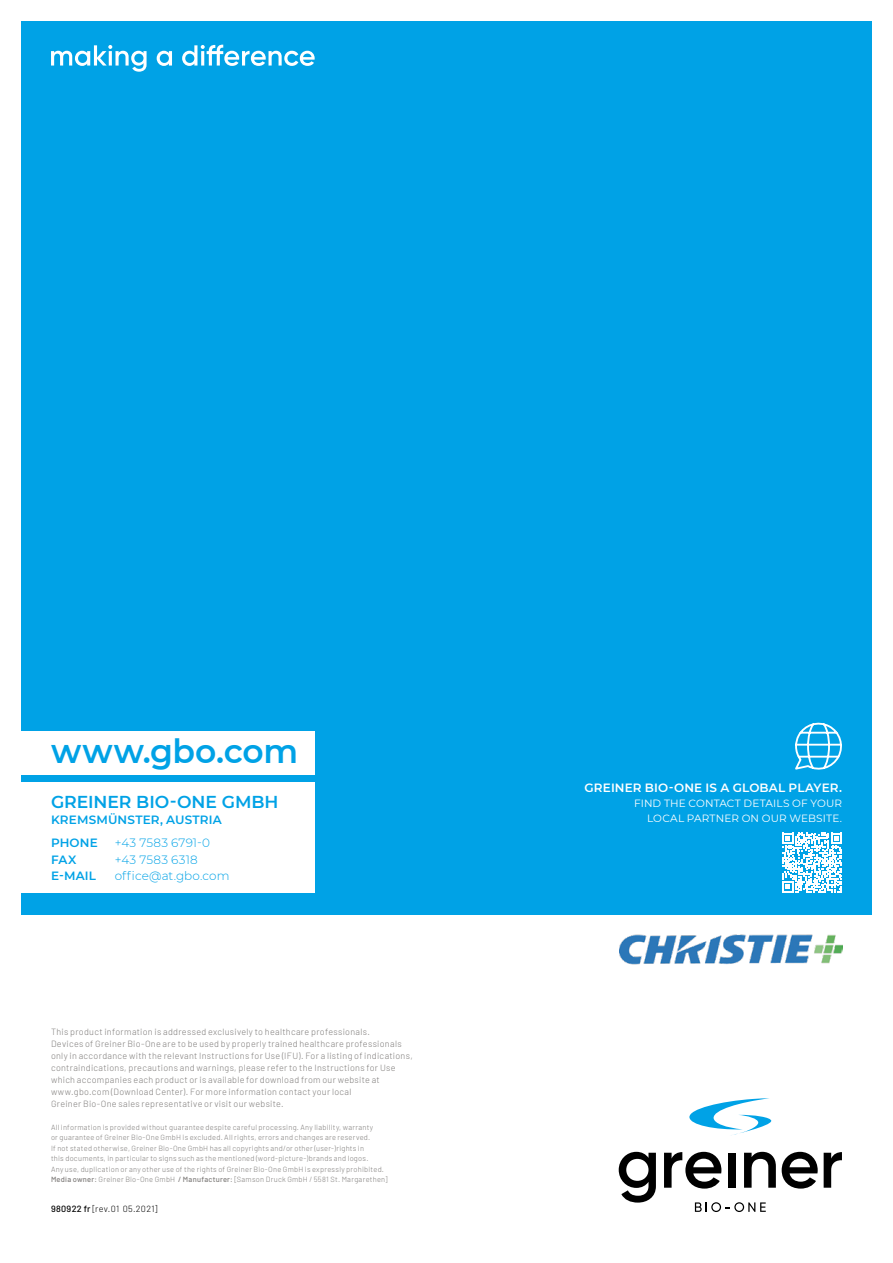
<style>
.page{position:relative;width:893px;height:1263px;background:#fff}
.page>*{position:absolute;margin:0;border:0;box-sizing:border-box;transform-origin:0 0}
.t1{font:600 33px "Montserrat";letter-spacing:-.005em;color:#00a2e6}
.t2{font:600 17.25px "Montserrat";letter-spacing:-.005em;color:#00a2e6}
.t3{font:300 12px "Montserrat";letter-spacing:.015em;color:#00a2e6}
.t4{font:600 12px/22.8px "Montserrat";letter-spacing:.015em;color:#00a2e6}
.t5{font:600 12px "Montserrat";letter-spacing:.01em;color:#fff}
.t6{font:10.5px/15px "Montserrat";letter-spacing:.015em;color:#fff;text-align:right}
.t7{font:300 9px/12px "Barlow";letter-spacing:.035em;color:#7f7c7a}
.t8{font:300 9px "Barlow";letter-spacing:.035em;color:#000}
.t9{font:300 7.5px/10.5px "Barlow";letter-spacing:.035em;color:#7f7c7a}
.s1{font-weight:500}
</style>
<div class="page">
<div style="left:21px;top:21px;width:851px;height:893px;background:#00a2e6"></div>
<div style="left:0;top:783px;width:315px;height:110px;background:#fff"></div>
<div style="left:0;top:732px;width:315px;height:43px;background:#fff"></div>
<svg style="left:51px;top:45px;width:96px;height:27px"></svg>
<svg style="left:157px;top:51px;width:15px;height:15px"></svg>
<svg style="left:182px;top:44px;width:133px;height:22px"></svg>
<svg style="left:695px;top:1202px;width:71px;height:10px"></svg>
<svg style="left:689px;top:1098px;width:82px;height:37px"></svg>
<svg style="left:619px;top:1152px;width:37px;height:50px"></svg>
<svg style="left:664px;top:1152px;width:57px;height:36px"></svg>
<div style="left:728px;top:1153px;width:8px;height:35px;background:#000"></div>
<svg style="left:744px;top:1152px;width:32px;height:36px"></svg>
<svg style="left:782px;top:1152px;width:36px;height:36px"></svg>
<svg style="left:824px;top:1152px;width:18px;height:36px"></svg>
<img style="left:619px;top:934px;width:223px;height:31px">
<svg style="left:782px;top:833px;width:60px;height:60px"></svg>
<svg style="left:795px;top:722px;width:47px;height:48px"></svg>
<h1 class="t1" style="left:51px;top:728px;width:249px">www.gbo.com</h1>
<h2 class="t2" style="left:51px;top:789px;width:229px">GREINER BIO-ONE GMBH</h2>
<h3 class="t4" style="left:51px;top:808px;width:172px">KREMSMÜNSTER, AUSTRIA<br>PHONE</h3>
<h3 class="t3" style="left:115px;top:835px;width:97px">+43 7583 6791-0</h3>
<h3 class="t4" style="left:51px;top:847px;width:27px">FAX</h3>
<h3 class="t3" style="left:115px;top:851px;width:85px">+43 7583 6318</h3>
<h3 class="t4" style="left:51px;top:864px;width:46px">E-MAIL</h3>
<h3 class="t3" style="left:115px;top:868px;width:116px">office@at.gbo.com</h3>
<p class="t7" style="left:51px;top:1025px;width:363px">This product information is addressed exclusively to healthcare professionals.<br>Devices of Greiner Bio-One are to be used by properly trained healthcare professionals only in accordance with the relevant Instructions for Use (IFU). For a listing of indications, contraindications, precautions and warnings, please refer to the Instructions for Use which accompanies each product or is available for download from our website at www.gbo.com (Download Center). For more information contact your local<br>Greiner Bio-One sales representative or visit our website.</p>
<p class="t9" style="left:51px;top:1121px;width:338px">All information is provided without guarantee despite careful processing. Any liability, warranty<br>or guarantee of Greiner Bio-One GmbH is excluded. All rights, errors and changes are reserved.<br>If not stated otherwise, Greiner Bio-One GmbH has all copyrights and/or other (user-)rights in<br>this documents, in particular to signs such as the mentioned (word-picture-)brands and logos.<br>Any use, duplication or any other use of the rights of Greiner Bio-One GmbH is expressly prohibited.<br><span class="s1">Media owner:</span> Greiner Bio-One GmbH <span class="s1">/ Manufacturer:</span> [Samson Druck GmbH / 5581 St. Margarethen]</p>
<p class="t8" style="left:51px;top:1202px;width:108px"><span class="s1">980922 fr</span> [rev.01 05.2021]</p>
<h3 class="t5" style="left:584px;top:779px;width:259px">GREINER BIO-ONE IS A GLOBAL PLAYER.</h3>
<h3 class="t6" style="left:634px;top:795px;width:209px">FIND THE CONTACT DETAILS OF YOUR<br>LOCAL PARTNER ON OUR WEBSITE.</h3>
</div>
